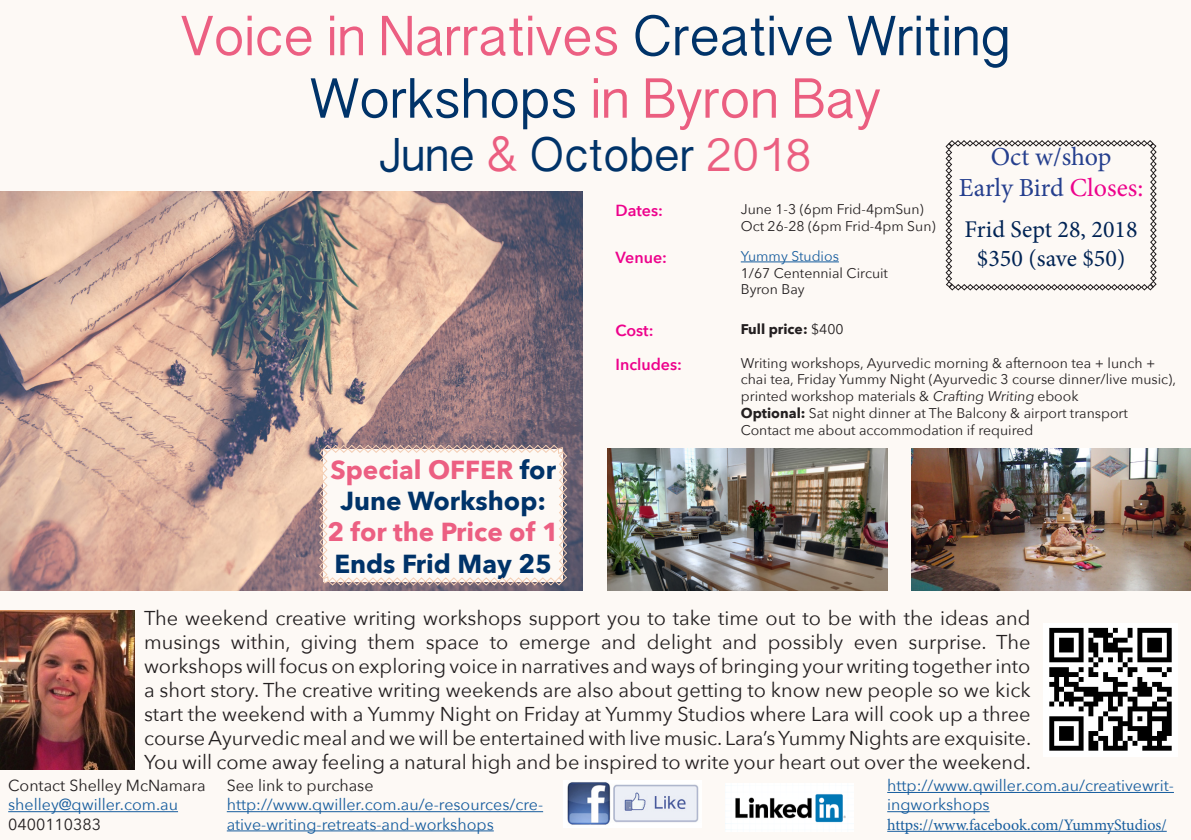
<style>
.page{position:relative;width:1191px;height:840px;background:#fff}
.page>*{position:absolute;margin:0;border:0;box-sizing:border-box;transform-origin:0 0}
.t1{font:52px "Sinhala Sangam MN";color:#ec5f82}
.t2{font:52px "Sinhala Sangam MN";color:#eb5e80}
.t3{font:44px "Sinhala Sangam MN";color:#003369}
.t4{font:700 26px/31.2px "Avenir Next";color:#003369;text-align:center}
.t5{font:26px "Minion Pro";color:#253f8e}
.t6{font:700 26px "Avenir Next";color:#ec5f82}
.t7{font:24px "Minion Pro";color:#002354}
.t8{font:20px/24px "Avenir Next";color:#231f20;text-align:justify}
.t9{font:16px/19.2px "Avenir Next";color:#175d9e}
.t10{font:16px "Avenir Next";color:#231f20}
.t11{font:16px "Minion Pro";color:#175d9e}
.t12{font:600 16px "Avenir Next";color:#ed028c}
.t13{font:14px/16.8px "Avenir Next";color:#231f20}
.t14{font:700 14px "Avenir Next";color:#231f20}
.t15{font:14px "Avenir Next";color:#175d9e}
.s1{color:#003369}
.s2{color:#eb5e80}
.s3{color:#ed028c}
.s4{font-weight:400}
.s5{font-weight:700}
.s6{color:#ec5f82}
</style>
<div class="page">
<div style="left:0;top:0;width:1191px;height:839px;background:#fdf9f5"></div>
<img style="left:607px;top:448px;width:280px;height:141px">
<img style="left:911px;top:448px;width:280px;height:141px">
<img style="left:0;top:192px;width:583px;height:397px">
<hr style="left:8px;top:810px;width:170px;height:1px;background:#175d9e">
<img style="left:725px;top:794px;width:121px;height:36px">
<img style="left:567px;top:782px;width:132px;height:43px">
<svg style="left:319px;top:444px;width:248px;height:141px"></svg>
<hr style="left:741px;top:261px;width:98px;height:1px;background:#175d9e">
<img style="left:0;top:610px;width:135px;height:158px">
<svg style="left:945px;top:140px;width:211px;height:150px"></svg>
<hr style="left:227px;top:810px;width:316px;height:1px;background:#175d9e">
<hr style="left:227px;top:830px;width:267px;height:1px;background:#175d9e">
<img style="left:1049px;top:627px;width:123px;height:124px">
<hr style="left:887px;top:791px;width:287px;height:1px;background:#175d9e">
<hr style="left:887px;top:810px;width:102px;height:1px;background:#175d9e">
<hr style="left:887px;top:830px;width:279px;height:1px;background:#175d9e">
<p class="t1" style="left:181px;top:-4px;width:831px">Voice in Narratives <span class="s1">Creative Writing</span></p>
<p class="t2" style="left:310px;top:59px;width:572px"><span class="s1">Workshops</span> in Byron Bay</p>
<p class="t3" style="left:379px;top:121px;width:434px">June <span class="s2">&amp;</span> October <span class="s2">2018</span></p>
<p class="t5" style="left:990px;top:139px;width:122px">Oct w/shop</p>
<p class="t5" style="left:958px;top:171px;width:186px">Early Bird <span class="s3">Closes:</span></p>
<p class="t7" style="left:964px;top:213px;width:174px">Frid Sept 28, 2018</p>
<p class="t7" style="left:977px;top:242px;width:150px">$350 (save $50)</p>
<p class="t12" style="left:615px;top:196px;width:49px">Dates:</p>
<p class="t13" style="left:741px;top:200px;width:184px">June 1-3 (6pm Frid-4pmSun)</p>
<p class="t13" style="left:741px;top:217px;width:196px">Oct 26-28 (6pm Frid-4pm Sun)</p>
<p class="t12" style="left:615px;top:243px;width:53px">Venue:</p>
<p class="t15" style="left:741px;top:244px;width:100px">Yummy Studios</p>
<p class="t13" style="left:741px;top:263px;width:149px">1/67 Centennial Circuit</p>
<p class="t13" style="left:741px;top:280px;width:65px">Byron Bay</p>
<p class="t12" style="left:615px;top:316px;width:40px">Cost:</p>
<p class="t14" style="left:741px;top:317px;width:104px">Full price: <span class="s4">$400</span></p>
<p class="t12" style="left:615px;top:350px;width:68px">Includes:</p>
<p class="t13" style="left:741px;top:353px;width:437px">Writing workshops, Ayurvedic morning &amp; afternoon tea + lunch + chai tea, Friday Yummy Night (Ayurvedic 3 course dinner/live music), printed workshop materials &amp; Crafting Writing ebook</p>
<p class="t13" style="left:741px;top:404px;width:388px"><span class="s5">Optional:</span> Sat night dinner at The Balcony &amp; airport transport</p>
<p class="t13" style="left:741px;top:420px;width:294px">Contact me about accommodation if required</p>
<p class="t4" style="left:330px;top:453px;width:227px"><span class="s6">Special OFFER</span> for<br>June Workshop:</p>
<p class="t6" style="left:327px;top:509px;width:233px">2 for the Price of 1</p>
<p class="t4" style="left:334px;top:547px;width:219px">Ends Frid May 25</p>
<p class="t8" style="left:144px;top:604px;width:888px">The weekend creative writing workshops support you to take time out to be with the ideas and</p>
<p class="t8" style="left:144px;top:628px;width:888px">musings within, giving them space to emerge and delight and possibly even surprise. The</p>
<p class="t8" style="left:144px;top:652px;width:888px">workshops will focus on exploring voice in narratives and ways of bringing your writing together into a short story. The creative writing weekends are also about getting to know new people so we kick start the weekend with a Yummy Night on Friday at Yummy Studios where Lara will cook up a three course Ayurvedic meal and we will be entertained with live music. Lara’s Yummy Nights are exquisite.<br>You will come away feeling a natural high and be inspired to write your heart out over the weekend.</p>
<p class="t9" style="left:887px;top:775px;width:288px">http://www.qwiller.com.au/creativewrit&shy;ingworkshops</p>
<p class="t11" style="left:887px;top:813px;width:281px">https://www.facebook.com/YummyStudios/</p>
<p class="t10" style="left:8px;top:771px;width:199px">Contact Shelley McNamara</p>
<p class="t9" style="left:8px;top:794px;width:171px">shelley@qwiller.com.au</p>
<p class="t10" style="left:8px;top:810px;width:94px">0400110383</p>
<p class="t10" style="left:227px;top:771px;width:148px">See link to purchase</p>
<p class="t9" style="left:227px;top:794px;width:318px">http://www.qwiller.com.au/e-resources/cre&shy;ative-writing-retreats-and-workshops</p>
</div>
